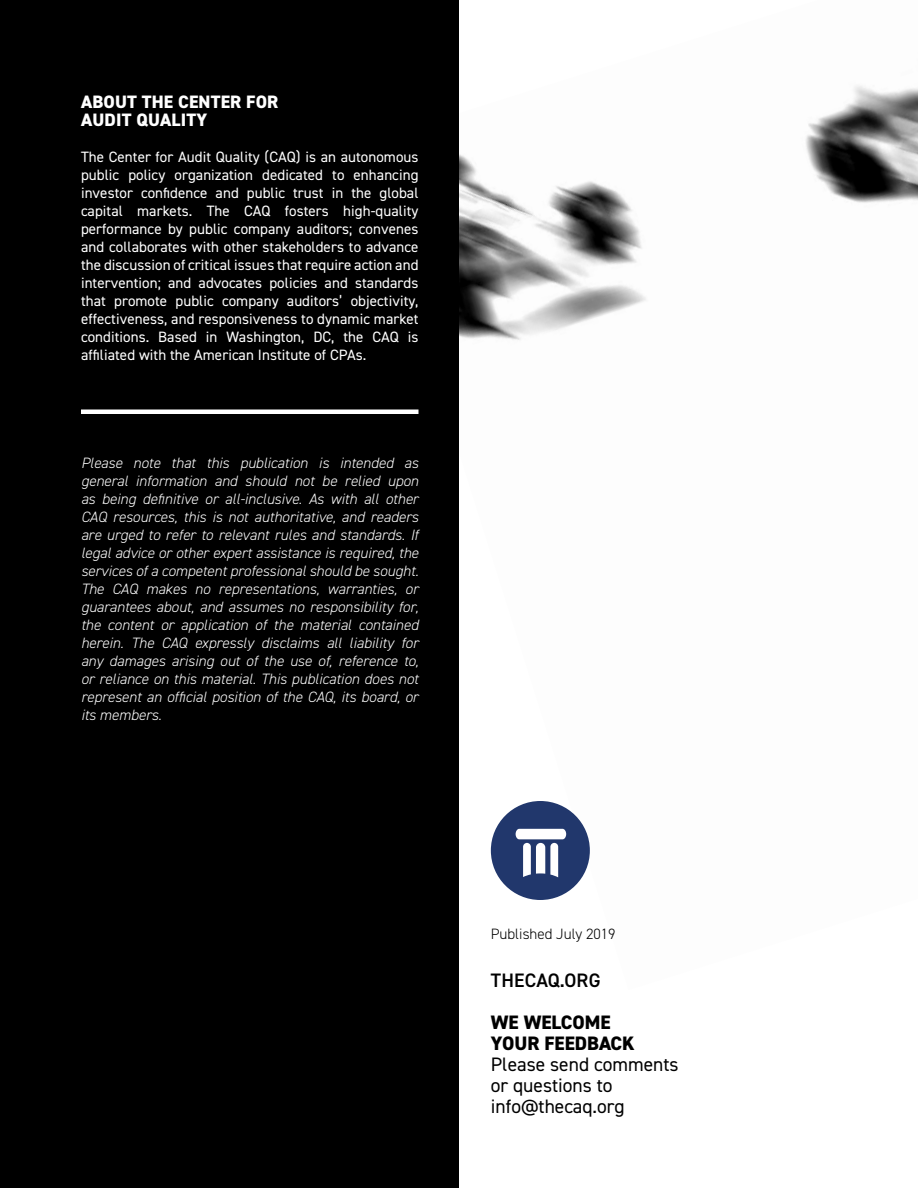
<style>
.page{position:relative;width:918px;height:1188px;background:#fff}
.page>*{position:absolute;margin:0;border:0;box-sizing:border-box;transform-origin:0 0}
.t1{font:19.5px/21px "DIN2014";color:#000}
.t2{font:800 19.5px/21px "DIN2014";color:#000}
.t3{font:600 19.5px "DIN2014";letter-spacing:.01em;color:#000}
.t4{font:800 18px/18px "DIN2014";letter-spacing:.01em;color:#fff}
.t5{font:italic 300 15px/18px "DIN2014";color:#fff;text-align:justify}
.t6{font:15px/18px "DIN2014";letter-spacing:.005em;color:#fff;text-align:justify}
.t7{font:300 15px "DIN2014";color:#000}
</style>
<div class="page">
<img style="left:459px;top:86px;width:459px;height:814px">
<div style="left:491px;top:801px;width:99px;height:99px;background:#21376c;border-radius:50%"></div>
<svg style="left:516px;top:829px;width:50px;height:48px"></svg>
<div style="left:0;top:0;width:459px;height:1188px;background:#000"></div>
<hr style="left:81px;top:410px;width:337px;height:4px;background:#fff">
<p class="t4" style="left:81px;top:93px;width:199px">ABOUT THE CENTER FOR<br>AUDIT QUALITY</p>
<p class="t6" style="left:81px;top:148px;width:339px">The Center for Audit Quality (CAQ) is an autonomous public policy organization dedicated to enhancing investor confidence and public trust in the global capital markets. The CAQ fosters high-quality performance by public company auditors; convenes and collaborates with other stakeholders to advance the discussion of critical issues that require action and intervention; and advocates policies and standards that promote public company auditors’ objectivity, effectiveness, and responsiveness to dynamic market conditions. Based in Washington, DC, the CAQ is affiliated with the American Institute of CPAs.</p>
<p class="t5" style="left:81px;top:454px;width:339px">Please note that this publication is intended as general information and should not be relied upon as being definitive or all-inclusive. As with all other CAQ resources, this is not authoritative, and readers are urged to refer to relevant rules and standards. If legal advice or other expert assistance is required, the services of a competent professional should be sought.<br>The CAQ makes no representations, warranties, or guarantees about, and assumes no responsibility for, the content or application of the material contained herein. The CAQ expressly disclaims all liability for any damages arising out of the use of, reference to, or reliance on this material. This publication does not represent an official position of the CAQ, its board, or its members.</p>
<p class="t7" style="left:491px;top:924px;width:126px">Published July 2019</p>
<h1 class="t3" style="left:491px;top:968px;width:111px">THECAQ.ORG</h1>
<h1 class="t2" style="left:491px;top:1012px;width:146px">WE WELCOME<br>YOUR FEEDBACK</h1>
<h1 class="t1" style="left:491px;top:1054px;width:189px">Please send comments or questions to info@thecaq.org</h1>
</div>
